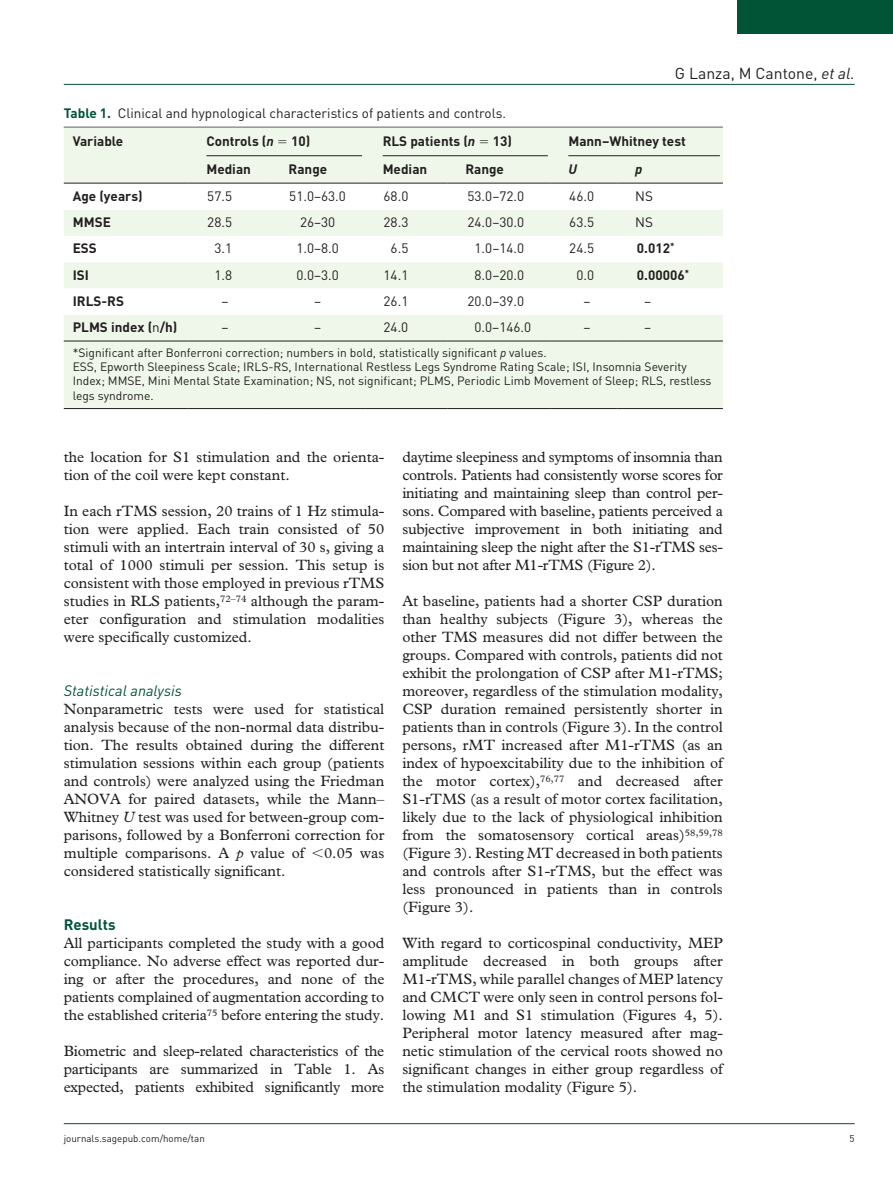
<style>
.page{position:relative;width:893px;height:1191px;background:#fff}
.page>*{position:absolute;margin:0;border:0;box-sizing:border-box;transform-origin:0 0}
.t1{font:15.75px "DIN";color:#231f20}
.t2{font:15px/18px "Plantin Std";color:#231f20;text-align:justify}
.t3{font:italic 15px "DIN";color:#015436}
.t4{font:700 15px "DIN";color:#015436}
.t5{font:13.5px/28.5px "DIN";color:#231f20}
.t6{font:700 13.5px "DIN";color:#231f20}
.t7{font:italic 700 13.5px "DIN";color:#231f20}
.t8{font:12px/14.2px "DIN";color:#231f20}
.t9{font:9.75px "DIN";color:#231f20}
.s1{font-style:italic}
.s2{font-weight:700;color:#015436}
.s3{font-weight:700}
.s4{font-weight:400}
</style>
<div class="page">
<hr style="left:64px;top:84px;width:791px;height:1px;background:#015436">
<hr style="left:64px;top:1123px;width:791px;height:1px;background:#015436">
<div style="left:738px;top:0;width:155px;height:34px;background:#015436"></div>
<hr style="left:64px;top:127px;width:659px;height:1px;background:#231f20">
<div style="left:64px;top:128px;width:659px;height:280px;background:#eff7ea"></div>
<svg style="left:64px;top:184px;width:659px;height:131px"></svg>
<hr style="left:189px;top:183px;width:82px;height:1px;background:#231f20">
<hr style="left:271px;top:183px;width:94px;height:1px;background:#231f20">
<hr style="left:365px;top:183px;width:83px;height:1px;background:#231f20">
<hr style="left:448px;top:183px;width:103px;height:1px;background:#231f20">
<hr style="left:551px;top:183px;width:67px;height:1px;background:#231f20">
<hr style="left:618px;top:183px;width:105px;height:1px;background:#231f20">
<hr style="left:64px;top:183px;width:125px;height:1px;background:#231f20">
<hr style="left:64px;top:341px;width:125px;height:1px;background:#231f20">
<hr style="left:189px;top:341px;width:82px;height:1px;background:#231f20">
<hr style="left:271px;top:341px;width:94px;height:1px;background:#231f20">
<hr style="left:365px;top:341px;width:83px;height:1px;background:#231f20">
<hr style="left:448px;top:341px;width:103px;height:1px;background:#231f20">
<hr style="left:551px;top:341px;width:67px;height:1px;background:#231f20">
<hr style="left:618px;top:341px;width:105px;height:1px;background:#231f20">
<hr style="left:64px;top:408px;width:125px;height:1px;background:#231f20">
<hr style="left:189px;top:408px;width:82px;height:1px;background:#231f20">
<hr style="left:271px;top:408px;width:94px;height:1px;background:#231f20">
<hr style="left:365px;top:408px;width:83px;height:1px;background:#231f20">
<hr style="left:448px;top:408px;width:103px;height:1px;background:#231f20">
<hr style="left:551px;top:408px;width:67px;height:1px;background:#231f20">
<hr style="left:618px;top:408px;width:105px;height:1px;background:#231f20">
<hr style="left:206px;top:155px;width:156px;height:1px;background:#231f20">
<hr style="left:383px;top:155px;width:165px;height:1px;background:#231f20">
<hr style="left:568px;top:155px;width:152px;height:1px;background:#231f20">
<svg style="left:279px;top:140px;width:8px;height:3px"></svg>
<svg style="left:480px;top:140px;width:8px;height:3px"></svg>
<p class="t1" style="left:675px;top:63px;width:181px">G Lanza, M Cantone, <span class="s1">et al.</span></p>
<p class="t5" style="left:73px;top:98px;width:435px;text-indent:-9px"><span class="s2">Table 1.</span> Clinical and hypnological characteristics of patients and controls.<br><span class="s3">Variable</span></p>
<p class="t6" style="left:206px;top:133px;width:69px">Controls (<span class="s1">n</span></p>
<p class="t6" style="left:291px;top:133px;width:21px">10)</p>
<p class="t6" style="left:383px;top:133px;width:94px">RLS patients (<span class="s1">n</span></p>
<p class="t6" style="left:493px;top:133px;width:21px">13)</p>
<p class="t6" style="left:568px;top:133px;width:119px">Mann–Whitney test</p>
<p class="t6" style="left:206px;top:160px;width:46px">Median</p>
<p class="t6" style="left:289px;top:160px;width:40px">Range</p>
<p class="t6" style="left:383px;top:160px;width:46px">Median</p>
<p class="t6" style="left:465px;top:160px;width:40px">Range</p>
<p class="t7" style="left:568px;top:160px;width:10px">U</p>
<p class="t7" style="left:635px;top:160px;width:9px">p</p>
<p class="t6" style="left:73px;top:187px;width:71px">Age (years)</p>
<p class="t5" style="left:207px;top:181px;width:26px">57.5</p>
<p class="t5" style="left:289px;top:181px;width:58px">51.0–63.0</p>
<p class="t5" style="left:384px;top:181px;width:26px">68.0</p>
<p class="t5" style="left:468px;top:181px;width:58px">53.0–72.0</p>
<p class="t5" style="left:569px;top:181px;width:26px">46.0</p>
<p class="t5" style="left:635px;top:181px;width:19px">NS</p>
<p class="t6" style="left:73px;top:213px;width:40px">MMSE</p>
<p class="t5" style="left:207px;top:208px;width:26px">28.5</p>
<p class="t5" style="left:300px;top:208px;width:37px">26–30</p>
<p class="t5" style="left:384px;top:208px;width:26px">28.3</p>
<p class="t5" style="left:468px;top:208px;width:58px">24.0–30.0</p>
<p class="t5" style="left:569px;top:208px;width:26px">63.5</p>
<p class="t5" style="left:635px;top:208px;width:19px">NS</p>
<p class="t6" style="left:73px;top:239px;width:26px">ESS</p>
<p class="t5" style="left:214px;top:234px;width:19px">3.1</p>
<p class="t5" style="left:296px;top:234px;width:44px">1.0–8.0</p>
<p class="t5" style="left:391px;top:234px;width:19px">6.5</p>
<p class="t5" style="left:475px;top:234px;width:51px">1.0–14.0</p>
<p class="t5" style="left:569px;top:234px;width:26px">24.5</p>
<p class="t6" style="left:637px;top:239px;width:39px">0.012<sup>*</sup></p>
<p class="t6" style="left:73px;top:266px;width:18px">ISI</p>
<p class="t5" style="left:214px;top:260px;width:19px">1.8</p>
<p class="t5" style="left:296px;top:260px;width:44px">0.0–3.0</p>
<p class="t5" style="left:384px;top:260px;width:26px">14.1</p>
<p class="t5" style="left:475px;top:260px;width:51px">8.0–20.0</p>
<p class="t5" style="left:576px;top:260px;width:19px">0.0</p>
<p class="t6" style="left:637px;top:266px;width:54px">0.00006<sup>*</sup></p>
<p class="t6" style="left:73px;top:292px;width:53px">IRLS-RS</p>
<p class="t5" style="left:221px;top:286px;width:9px">–</p>
<p class="t5" style="left:314px;top:286px;width:9px">–</p>
<p class="t5" style="left:384px;top:286px;width:26px">26.1</p>
<p class="t5" style="left:468px;top:286px;width:58px">20.0–39.0</p>
<p class="t5" style="left:583px;top:286px;width:9px">–</p>
<p class="t5" style="left:644px;top:286px;width:9px">–</p>
<p class="t6" style="left:73px;top:318px;width:106px">PLMS index (<span class="s4">n</span>/h)</p>
<p class="t5" style="left:221px;top:312px;width:9px">–</p>
<p class="t5" style="left:314px;top:312px;width:9px">–</p>
<p class="t5" style="left:384px;top:312px;width:26px">24.0</p>
<p class="t5" style="left:475px;top:312px;width:58px">0.0–146.0</p>
<p class="t5" style="left:583px;top:312px;width:9px">–</p>
<p class="t5" style="left:644px;top:312px;width:9px">–</p>
<p class="t8" style="left:73px;top:345px;width:640px">*Significant after Bonferroni correction; numbers in bold, statistically significant <span class="s1">p</span> values.<br>ESS, Epworth Sleepiness Scale; IRLS-RS, International Restless Legs Syndrome Rating Scale; ISI, Insomnia Severity Index; MMSE, Mini Mental State Examination; NS, not significant; PLMS, Periodic Limb Movement of Sleep; RLS, restless legs syndrome.</p>
<p class="t2" style="left:64px;top:448px;width:322px">the location for S1 stimulation and the orienta&shy;tion of the coil were kept constant.</p>
<p class="t2" style="left:64px;top:502px;width:322px">In each rTMS session, 20 trains of 1 Hz stimula&shy;tion were applied. Each train consisted of 50 stimuli with an intertrain interval of 30 s, giving a total of 1000 stimuli per session. This setup is consistent with those employed in previous rTMS studies in RLS patients,<sup>72–74</sup> although the param&shy;eter configuration and stimulation modalities were specifically customized.</p>
<p class="t3" style="left:64px;top:681px;width:119px">Statistical analysis</p>
<p class="t2" style="left:64px;top:700px;width:322px">Nonparametric tests were used for statistical analysis because of the non-normal data distribu&shy;tion. The results obtained during the different stimulation sessions within each group (patients and controls) were analyzed using the Friedman ANOVA for paired datasets, while the Mann– Whitney <span class="s1">U</span> test was used for between-group com&shy;parisons, followed by a Bonferroni correction for multiple comparisons. A <span class="s1">p</span> value of</p>
<p class="t2" style="left:324px;top:844px;width:62px">0.05 was</p>
<p class="t2" style="left:64px;top:862px;width:223px">considered statistically significant.</p>
<p class="t4" style="left:64px;top:915px;width:53px">Results</p>
<p class="t2" style="left:64px;top:934px;width:322px">All participants completed the study with a good compliance. No adverse effect was reported dur&shy;ing or after the procedures, and none of the patients complained of augmentation according to the established criteria<sup>75</sup> before entering the study.</p>
<p class="t2" style="left:64px;top:1042px;width:322px">Biometric and sleep-related characteristics of the participants are summarized in Table 1. As expected, patients exhibited significantly more</p>
<p class="t2" style="left:402px;top:448px;width:322px">daytime sleepiness and symptoms of insomnia than controls. Patients had consistently worse scores for initiating and maintaining sleep than control per&shy;sons. Compared with baseline, patients perceived a subjective improvement in both initiating and maintaining sleep the night after the S1-rTMS ses&shy;sion but not after M1-rTMS (Figure 2).</p>
<p class="t2" style="left:402px;top:592px;width:322px">At baseline, patients had a shorter CSP duration than healthy subjects (Figure 3), whereas the other TMS measures did not differ between the groups. Compared with controls, patients did not exhibit the prolongation of CSP after M1-rTMS; moreover, regardless of the stimulation modality, CSP duration remained persistently shorter in patients than in controls (Figure 3). In the control persons, rMT increased after M1-rTMS (as an index of hypoexcitability due to the inhibition of the motor cortex),<sup>76,77</sup> and decreased after S1-rTMS (as a result of motor cortex facilitation, likely due to the lack of physiological inhibition from the somatosensory cortical areas)<sup>58,59,78 </sup>(Figure 3). Resting MT decreased in both patients and controls after S1-rTMS, but the effect was less pronounced in patients than in controls (Figure 3).</p>
<p class="t2" style="left:402px;top:934px;width:322px">With regard to corticospinal conductivity, MEP amplitude decreased in both groups after M1-rTMS, while parallel changes of MEP latency and CMCT were only seen in control persons fol&shy;lowing M1 and S1 stimulation (Figures 4, 5).<br>Peripheral motor latency measured after mag&shy;netic stimulation of the cervical roots showed no significant changes in either group regardless of the stimulation modality (Figure 5).</p>
<p class="t9" style="left:64px;top:1132px;width:143px">journals.sagepub.com/home/tan</p>
<p class="t9" style="left:850px;top:1132px;width:7px">5</p>
</div>
